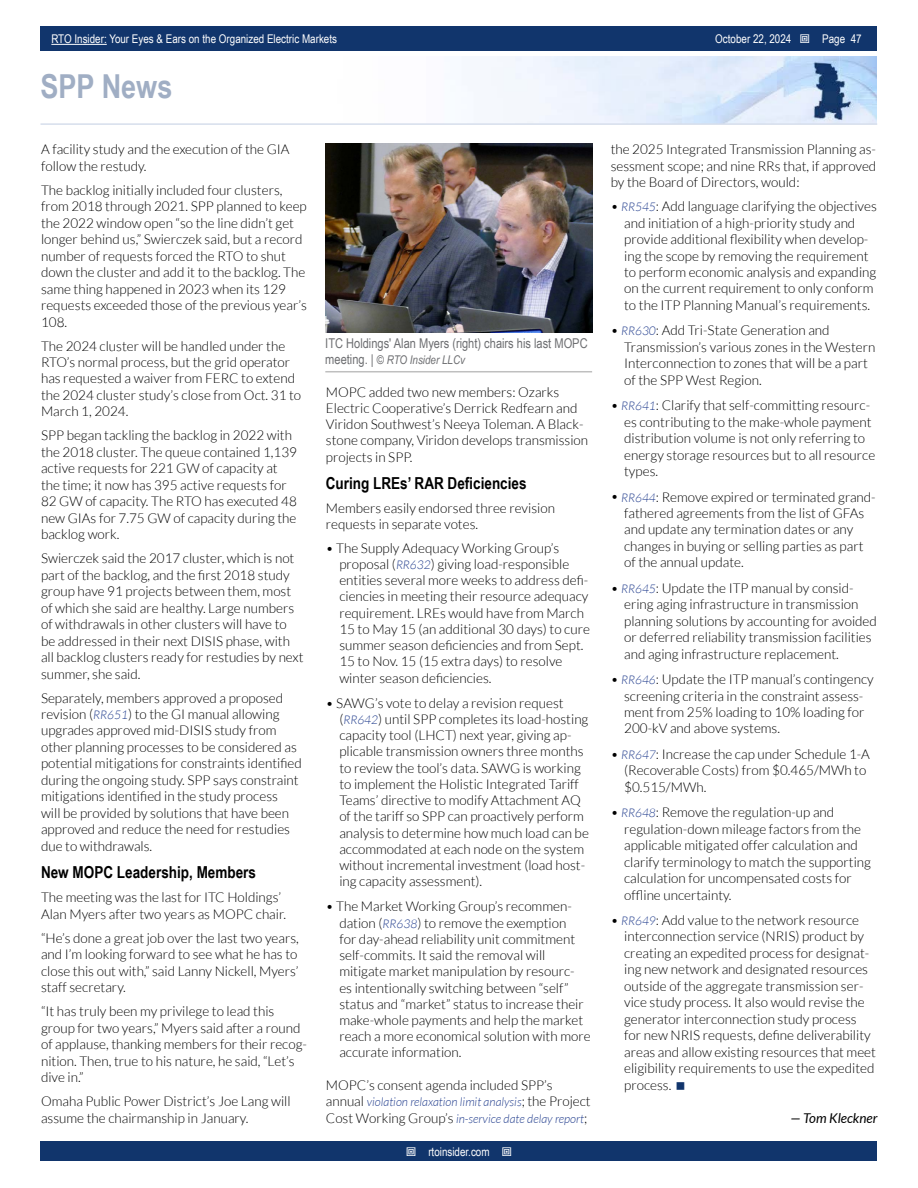
<style>
.page{position:relative;width:918px;height:1188px;background:#fff}
.page>*{position:absolute;margin:0;border:0;box-sizing:border-box;transform-origin:0 0}
.t1{font:700 33px "Arial Narrow";color:#a0aec4}
.t2{font:700 16.5px "Arial Narrow";color:#000}
.t3{font:300 13.5px/16.5px "Lato";color:#000}
.t4{font:13.5px "Arial Narrow";color:#6d6e71}
.t5{font:italic 13.5px "Lato";color:#000}
.t6{font:italic 300 12px/16.2px "Lato";color:#25408f}
.t7{font:12px "Arial Narrow";color:#fff}
.t8{font:italic 12px "Arial Narrow";color:#6d6e71}
.s1{font-style:italic;font-size:12px;color:#25408f}
.s2{font-style:normal;font-size:13.5px}
.s3{font-style:normal;font-size:13.5px;color:#000}
</style>
<div class="page">
<div style="left:41px;top:1142px;width:836px;height:19px;background:#11356c"></div>
<div style="left:41px;top:27px;width:836px;height:24px;background:#11356c"></div>
<hr style="left:51px;top:44px;width:56px;height:1px;background:#fff">
<img style="left:491px;top:56px;width:386px;height:67px">
<hr style="left:40px;top:123px;width:837px;height:2px;background:#d6deec">
<hr style="left:325px;top:371px;width:267px;height:1px;background:#bfbfbf">
<img style="left:325px;top:143px;width:267px;height:190px">
<p class="t7" style="left:51px;top:30px;width:287px">RTO Insider: Your Eyes &amp; Ears on the Organized Electric Markets</p>
<p class="t7" style="left:715px;top:30px;width:78px">October 22, 2024</p>
<p class="t7" style="left:822px;top:30px;width:41px">Page 47</p>
<h1 class="t1" style="left:40px;top:61px;width:133px">SPP News</h1>
<p class="t3" style="left:41px;top:141px;width:250px">A facility study and the execution of the GIA follow the restudy.</p>
<p class="t3" style="left:41px;top:182px;width:267px">The backlog initially included four clusters, from 2018 through 2021. SPP planned to keep the 2022 window open “so the line didn’t get longer behind us,” Swierczek said, but a record number of requests forced the RTO to shut down the cluster and add it to the backlog. The same thing happened in 2023 when its 129 requests exceeded those of the previous year’s 108.</p>
<p class="t3" style="left:41px;top:338px;width:262px">The 2024 cluster will be handled under the RTO’s normal process, but the grid operator has requested a waiver from FERC to extend the 2024 cluster study’s close from Oct. 31 to March 1, 2024.</p>
<p class="t3" style="left:41px;top:427px;width:258px">SPP began tackling the backlog in 2022 with the 2018 cluster. The queue contained 1,139 active requests for 221 GW of capacity at the time; it now has 395 active requests for 82 GW of capacity. The RTO has executed 48 new GIAs for 7.75 GW of capacity during the backlog work.</p>
<p class="t3" style="left:41px;top:550px;width:264px">Swierczek said the 2017 cluster, which is not part of the backlog, and the first 2018 study group have 91 projects between them, most of which she said are healthy. Large numbers of withdrawals in other clusters will have to be addressed in their next DISIS phase, with all backlog clusters ready for restudies by next summer, she said.</p>
<p class="t3" style="left:41px;top:690px;width:262px">Separately, members approved a proposed revision (<span class="s1">RR651</span>) to the GI manual allowing upgrades approved mid-DISIS study from other planning processes to be considered as potential mitigations for constraints identified during the ongoing study. SPP says constraint mitigations identified in the study process<br>will be provided by solutions that have been approved and reduce the need for restudies due to withdrawals.</p>
<p class="t2" style="left:41px;top:860px;width:217px">New MOPC Leadership, Members</p>
<p class="t3" style="left:41px;top:889px;width:245px">The meeting was the last for ITC Holdings’<br>Alan Myers after two years as MOPC chair.</p>
<p class="t3" style="left:41px;top:930px;width:259px;text-align:justify">“He’s done a great job over the last two years, and I’m looking forward to see what he has to close this out with,” said Lanny Nickell, Myers’ staff secretary.</p>
<p class="t3" style="left:41px;top:1003px;width:268px">“It has truly been my privilege to lead this group for two years,” Myers said after a round of applause, thanking members for their recog&shy;nition. Then, true to his nature, he said, “Let’s dive in.”</p>
<p class="t3" style="left:41px;top:1093px;width:251px">Omaha Public Power District’s Joe Lang will assume the chairmanship in January.</p>
<p class="t4" style="left:325px;top:333px;width:264px">ITC Holdings' Alan Myers (right) chairs his last MOPC</p>
<p class="t8" style="left:325px;top:352px;width:141px"><span class="s2">meeting. |</span> © RTO Insider LLCv</p>
<p class="t3" style="left:326px;top:384px;width:264px">MOPC added two new members: Ozarks Electric Cooperative’s Derrick Redfearn and Viridon Southwest’s Neeya Toleman. A Black&shy;stone company, Viridon develops transmission projects in SPP.</p>
<p class="t2" style="left:326px;top:471px;width:202px">Curing LREs’ RAR Deficiencies</p>
<p class="t3" style="left:326px;top:500px;width:231px">Members easily endorsed three revision requests in separate votes.</p>
<p class="t3" style="left:339px;top:540px;width:252px;text-indent:-14px">• The Supply Adequacy Working Group’s proposal (<span class="s1">RR632</span>) giving load-responsible entities several more weeks to address defi&shy;ciencies in meeting their resource adequacy requirement. LREs would have from March 15 to May 15 (an additional 30 days) to cure summer season deficiencies and from Sept.<br>15 to Nov. 15 (15 extra days) to resolve winter season deficiencies.</p>
<p class="t3" style="left:339px;top:695px;width:251px;text-indent:-13px">• SAWG’s vote to delay a revision request (<span class="s1">RR642</span>) until SPP completes its load-hosting capacity tool (LHCT) next year, giving ap&shy;plicable transmission owners three months to review the tool’s data. SAWG is working to implement the Holistic Integrated Tariff Teams’ directive to modify Attachment AQ of the tariff so SPP can proactively perform analysis to determine how much load can be accommodated at each node on the system without incremental investment (load host&shy;ing capacity assessment).</p>
<p class="t3" style="left:339px;top:899px;width:253px;text-indent:-14px">• The Market Working Group’s recommen&shy;dation (<span class="s1">RR638</span>) to remove the exemption<br>for day-ahead reliability unit commitment self-commits. It said the removal will mitigate market manipulation by resourc&shy;es intentionally switching between “self” status and “market” status to increase their make-whole payments and help the market reach a more economical solution with more accurate information.</p>
<p class="t3" style="left:326px;top:1077px;width:228px">MOPC’s consent agenda included SPP’s</p>
<p class="t6" style="left:326px;top:1094px;width:266px"><span class="s3">annual</span> violation relaxation limit analysis<span class="s3">; the Project<br>Cost Working Group’s</span> in-service date delay report<span class="s3">;</span></p>
<p class="t7" style="left:428px;top:1143px;width:63px">rtoinsider.com</p>
<p class="t3" style="left:611px;top:141px;width:267px;text-align:justify">the 2025 Integrated Transmission Planning as&shy;sessment scope; and nine RRs that, if approved by the Board of Directors, would:</p>
<p class="t3" style="left:624px;top:198px;width:254px;text-indent:-14px">• <span class="s1">RR545</span>: Add language clarifying the objectives and initiation of a high-priority study and provide additional flexibility when develop&shy;ing the scope by removing the requirement to perform economic analysis and expanding on the current requirement to only conform to the ITP Planning Manual’s requirements.</p>
<p class="t3" style="left:624px;top:322px;width:253px;text-indent:-14px">• <span class="s1">RR630</span>: Add Tri-State Generation and Transmission’s various zones in the Western Interconnection to zones that will be a part of the SPP West Region.</p>
<p class="t3" style="left:624px;top:397px;width:253px;text-indent:-13px">• <span class="s1">RR641</span>: Clarify that self-committing resourc&shy;es contributing to the make-whole payment distribution volume is not only referring to energy storage resources but to all resource types.</p>
<p class="t3" style="left:624px;top:488px;width:253px;text-indent:-14px">• <span class="s1">RR644</span>: Remove expired or terminated grand&shy;fathered agreements from the list of GFAs and update any termination dates or any changes in buying or selling parties as part of the annual update.</p>
<p class="t3" style="left:624px;top:580px;width:254px;text-indent:-14px">• <span class="s1">RR645</span>: Update the ITP manual by consid&shy;ering aging infrastructure in transmission planning solutions by accounting for avoided or deferred reliability transmission facilities and aging infrastructure replacement.</p>
<p class="t3" style="left:624px;top:671px;width:251px;text-indent:-14px">• <span class="s1">RR646</span>: Update the ITP manual’s contingency screening criteria in the constraint assess&shy;ment from 25% loading to 10% loading for 200-kV and above systems.</p>
<p class="t3" style="left:624px;top:746px;width:247px;text-indent:-14px">• <span class="s1">RR647</span>: Increase the cap under Schedule 1-A (Recoverable Costs) from $0.465/MWh to $0.515/MWh.</p>
<p class="t3" style="left:624px;top:804px;width:248px;text-indent:-14px">• <span class="s1">RR648</span>: Remove the regulation-up and regulation-down mileage factors from the applicable mitigated offer calculation and clarify terminology to match the supporting calculation for uncompensated costs for offline uncertainty.</p>
<p class="t3" style="left:624px;top:912px;width:253px;text-indent:-14px">• <span class="s1">RR649</span>: Add value to the network resource interconnection service (NRIS) product by creating an expedited process for designat&shy;ing new network and designated resources outside of the aggregate transmission ser&shy;vice study process. It also would revise the generator interconnection study process for new NRIS requests, define deliverability areas and allow existing resources that meet eligibility requirements to use the expedited process.</p>
<p class="t5" style="left:790px;top:1110px;width:88px">— Tom Kleckner</p>
</div>
